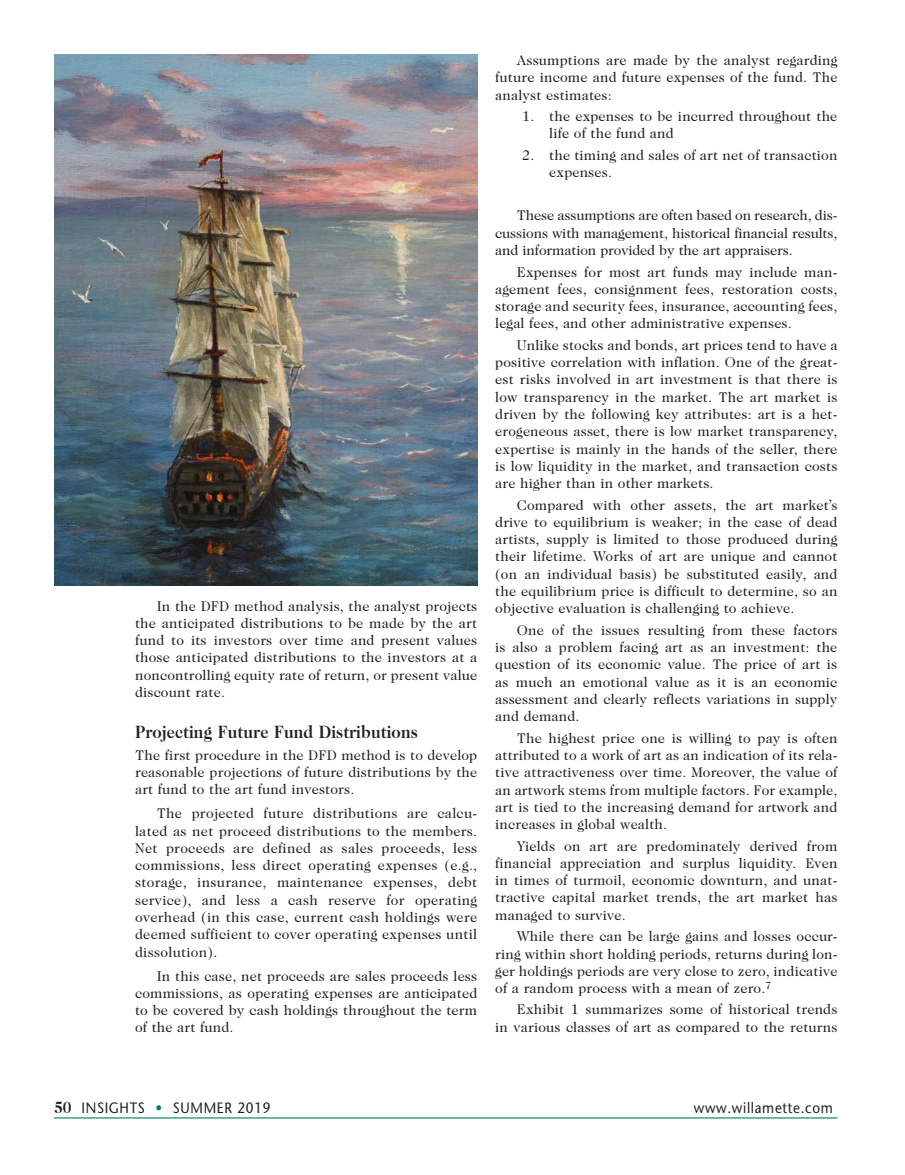
<style>
.page{position:relative;width:905px;height:1175px;background:#fff}
.page>*{position:absolute;margin:0;border:0;box-sizing:border-box;transform-origin:0 0}
.Subhead_Third{font:700 18px "Caslon Two Twenty Four";letter-spacing:.01em;color:#231f20;scale:.9 1}
.t1{font:15px "Stone Sans";letter-spacing:.05em;color:#231f20;scale:.9 1}
.body{font:14.25px/17.2px "Caslon Two Twenty Four";letter-spacing:.01em;color:#231f20;text-align:justify}
.body__Intro_Paragr{font:14.25px/17.2px "Caslon Two Twenty Four";letter-spacing:.01em;color:#231f20;text-align:justify}
.body_w_bullets{font:14.25px/17.2px "Caslon Two Twenty Four";letter-spacing:.01em;color:#231f20}
.s1{font-family:"Caslon Two Twenty Four";font-weight:700;font-size:16.5px}
.s2{color:#008066}
</style>
<div class="page">
<hr style="left:54px;top:1117px;width:783px;height:1px;background:#008066">
<img style="left:54px;top:54px;width:423px;height:532px">
<p class="body" style="left:135px;top:597px;width:344px;text-indent:22px">In the DFD method analysis, the analyst projects the anticipated distributions to be made by the art fund to its investors over time and present values those anticipated distributions to the investors at a noncontrolling equity rate of return, or present value discount rate.</p>
<p class="Subhead_Third" style="left:135px;top:721px;width:315px">Projecting Future Fund Distributions</p>
<p class="body__Intro_Paragr" style="left:135px;top:746px;width:344px">The first procedure in the DFD method is to develop reasonable projections of future distributions by the art fund to the art fund investors.</p>
<p class="body" style="left:135px;top:804px;width:344px;text-indent:22px">The projected future distributions are calcu&shy;lated as net proceed distributions to the members.<br>Net proceeds are defined as sales proceeds, less commissions, less direct operating expenses (e.g., storage, insurance, maintenance expenses, debt service), and less a cash reserve for operating overhead (in this case, current cash holdings were deemed sufficient to cover operating expenses until dissolution).</p>
<p class="body" style="left:135px;top:967px;width:344px;text-indent:22px">In this case, net proceeds are sales proceeds less commissions, as operating expenses are anticipated to be covered by cash holdings throughout the term of the art fund.</p>
<p class="body" style="left:495px;top:52px;width:344px;text-indent:22px">Assumptions are made by the analyst regarding future income and future expenses of the fund. The analyst estimates:</p>
<p class="body_w_bullets" style="left:549px;top:108px;width:289px;text-indent:-27px">1. the expenses to be incurred throughout the life of the fund and</p>
<p class="body_w_bullets" style="left:549px;top:146px;width:289px;text-indent:-27px">2. the timing and sales of art net of transaction expenses.</p>
<p class="body" style="left:495px;top:207px;width:343px;text-indent:22px">These assumptions are often based on research, dis&shy;cussions with management, historical financial results, and information provided by the art appraisers.</p>
<p class="body" style="left:495px;top:263px;width:344px;text-indent:22px">Expenses for most art funds may include man&shy;agement fees, consignment fees, restoration costs, storage and security fees, insurance, accounting fees, legal fees, and other administrative expenses.</p>
<p class="body" style="left:495px;top:336px;width:344px;text-indent:22px">Unlike stocks and bonds, art prices tend to have a positive correlation with inflation. One of the great&shy;est risks involved in art investment is that there is low transparency in the market. The art market is driven by the following key attributes: art is a het&shy;erogeneous asset, there is low market transparency, expertise is mainly in the hands of the seller, there is low liquidity in the market, and transaction costs are higher than in other markets.</p>
<p class="body" style="left:495px;top:496px;width:344px;text-indent:22px">Compared with other assets, the art market’s drive to equilibrium is weaker; in the case of dead artists, supply is limited to those produced during their lifetime. Works of art are unique and cannot (on an individual basis) be substituted easily, and the equilibrium price is difficult to determine, so an objective evaluation is challenging to achieve.</p>
<p class="body" style="left:495px;top:621px;width:344px;text-indent:22px">One of the issues resulting from these factors is also a problem facing art as an investment: the question of its economic value. The price of art is as much an emotional value as it is an economic assessment and clearly reflects variations in supply and demand.</p>
<p class="body" style="left:495px;top:729px;width:344px;text-indent:22px">The highest price one is willing to pay is often attributed to a work of art as an indication of its rela&shy;tive attractiveness over time. Moreover, the value of an artwork stems from multiple factors. For example, art is tied to the increasing demand for artwork and increases in global wealth.</p>
<p class="body" style="left:495px;top:837px;width:344px;text-indent:22px">Yields on art are predominately derived from financial appreciation and surplus liquidity. Even in times of turmoil, economic downturn, and unat&shy;tractive capital market trends, the art market has managed to survive.</p>
<p class="body" style="left:495px;top:927px;width:344px;text-indent:22px">While there can be large gains and losses occur&shy;ring within short holding periods, returns during lon&shy;ger holdings periods are very close to zero, indicative of a random process with a mean of zero.<sup>7</sup></p>
<p class="body" style="left:495px;top:1000px;width:343px;text-align:right">Exhibit 1 summarizes some of historical trends<br>in various classes of art as compared to the returns</p>
<p class="t1" style="left:54px;top:1098px;width:242px"><span class="s1">50</span> INSIGHTS <span class="s2">•</span> SUMMER 2019</p>
<p class="t1" style="left:693px;top:1098px;width:156px">www.willamette. com</p>
</div>
